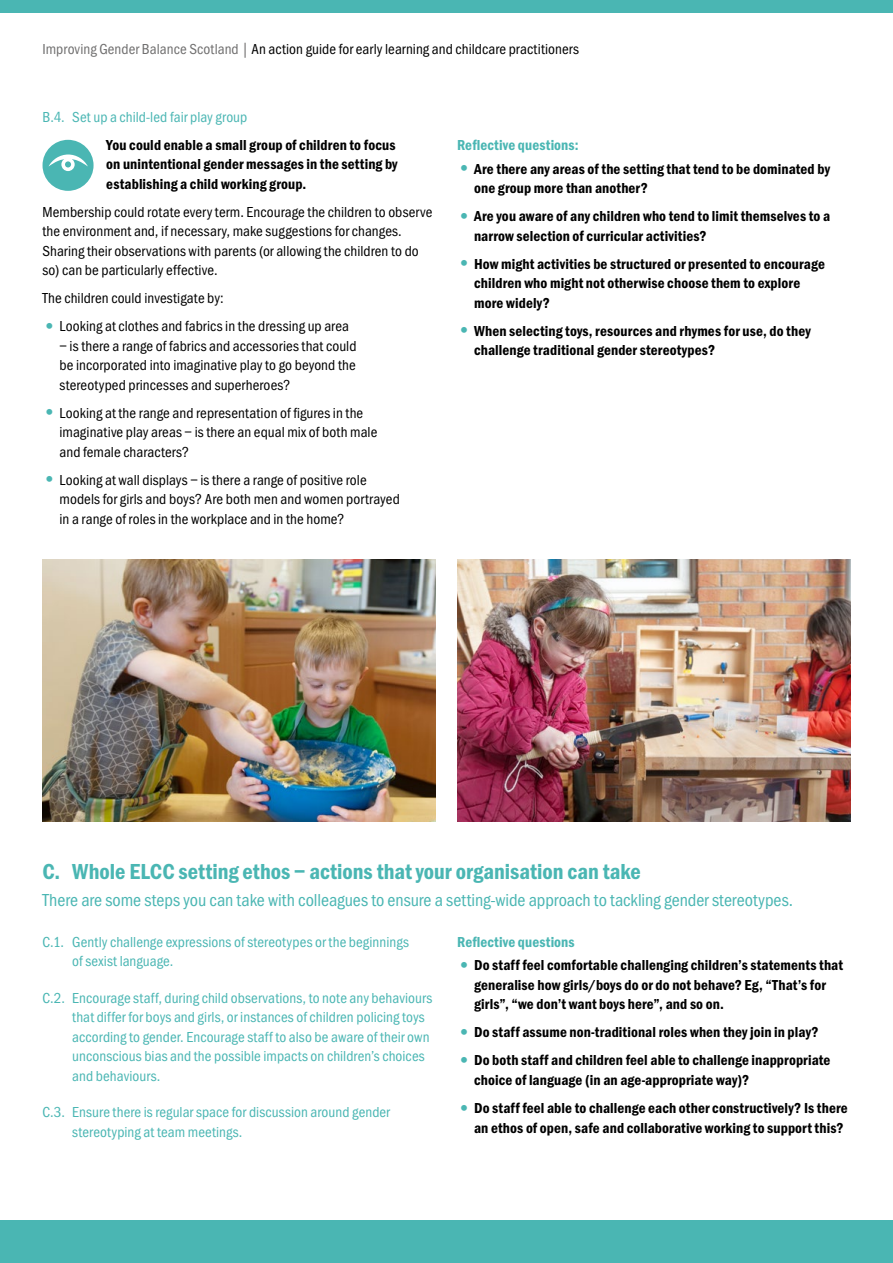
<style>
.page{position:relative;width:893px;height:1263px;background:#fff}
.page>*{position:absolute;margin:0;border:0;box-sizing:border-box;transform-origin:0 0}
.t1{font:600 22.5px "Franklin Got Cd Io P";color:#4ab6b3}
.t2{font:18px "Franklin Got Cd Io P";color:#4ab6b3}
.t3{font:600 15px/19.5px "Franklin Got Cd Io P";letter-spacing:.005em;color:#000}
.t4{font:15px/19.5px "Franklin Got Cd Io P";letter-spacing:.005em;color:#000}
.t5{font:15px/19.5px "Franklin Got Cd Io P";letter-spacing:.005em;color:#4ab6b3}
.t6{font:600 15px "Franklin Got Cd Io P";letter-spacing:.01em;color:#4ab6b3}
.s1{color:#706f6f}
.s2{font-size:21px;color:#4ab6b3}
</style>
<div class="page">
<div style="left:43px;top:140px;width:51px;height:51px;background:#4ab6b3;border-radius:50%"></div>
<svg style="left:61px;top:158px;width:14px;height:13px"></svg>
<svg style="left:49px;top:154px;width:39px;height:13px"></svg>
<img style="left:43px;top:560px;width:393px;height:261px">
<img style="left:457px;top:560px;width:393px;height:261px">
<div style="left:0;top:1220px;width:893px;height:43px;background:#4ab6b3"></div>
<div style="left:0;top:0;width:893px;height:13px;background:#4ab6b3"></div>
<p class="t4" style="left:43px;top:39px;width:538px"><span class="s1">Improving Gender Balance Scotland |</span> An action guide for early learning and childcare practitioners</p>
<p class="t5" style="left:43px;top:107px;width:206px">B.4. Set up a child-led fair play group</p>
<p class="t3" style="left:106px;top:135px;width:293px">You could enable a small group of children to focus on unintentional gender messages in the setting by establishing a child working group.</p>
<p class="t4" style="left:43px;top:202px;width:391px">Membership could rotate every term. Encourage the children to observe the environment and, if necessary, make suggestions for changes.<br>Sharing their observations with parents (or allowing the children to do so) can be particularly effective.</p>
<p class="t4" style="left:43px;top:289px;width:183px">The children could investigate by:</p>
<p class="t4" style="left:43px;top:317px;width:308px"><span class="s2">•</span> Looking at clothes and fabrics in the dressing up area</p>
<p class="t4" style="left:60px;top:336px;width:298px;text-align:justify">– is there a range of fabrics and accessories that could be incorporated into imaginative play to go beyond the stereotyped princesses and superheroes?</p>
<p class="t4" style="left:60px;top:403px;width:319px;text-indent:-17px"><span class="s2">•</span> Looking at the range and representation of figures in the imaginative play areas – is there an equal mix of both male and female characters?</p>
<p class="t4" style="left:60px;top:470px;width:342px;text-indent:-17px"><span class="s2">•</span> Looking at wall displays – is there a range of positive role models for girls and boys? Are both men and women portrayed in a range of roles in the workplace and in the home?</p>
<p class="t6" style="left:457px;top:136px;width:123px">Reflective questions:</p>
<p class="t3" style="left:474px;top:159px;width:357px;text-indent:-17px"><span class="s2">•</span> Are there any areas of the setting that tend to be dominated by one group more than another?</p>
<p class="t3" style="left:474px;top:206px;width:358px;text-indent:-17px"><span class="s2">•</span> Are you aware of any children who tend to limit themselves to a narrow selection of curricular activities?</p>
<p class="t3" style="left:474px;top:254px;width:352px;text-indent:-17px"><span class="s2">•</span> How might activities be structured or presented to encourage children who might not otherwise choose them to explore more widely?</p>
<p class="t3" style="left:474px;top:321px;width:338px;text-indent:-17px"><span class="s2">•</span> When selecting toys, resources and rhymes for use, do they challenge traditional gender stereotypes?</p>
<h1 class="t1" style="left:43px;top:859px;width:600px">C. Whole ELCC setting ethos – actions that your organisation can take</h1>
<p class="t2" style="left:43px;top:890px;width:752px">There are some steps you can take with colleagues to ensure a setting-wide approach to tackling gender stereotypes.</p>
<p class="t5" style="left:72px;top:932px;width:338px;text-indent:-30px">C.1. Gently challenge expressions of stereotypes or the beginnings of sexist language.</p>
<p class="t5" style="left:72px;top:988px;width:362px;text-indent:-30px">C.2. Encourage staff, during child observations, to note any behaviours that differ for boys and girls, or instances of children policing toys according to gender. Encourage staff to also be aware of their own unconscious bias and the possible impacts on children’s choices and behaviours.</p>
<p class="t5" style="left:72px;top:1103px;width:319px;text-indent:-30px">C.3. Ensure there is regular space for discussion around gender stereotyping at team meetings.</p>
<p class="t6" style="left:457px;top:933px;width:119px">Reflective questions</p>
<p class="t3" style="left:474px;top:956px;width:370px;text-indent:-17px"><span class="s2">•</span> Do staff feel comfortable challenging children’s statements that generalise how girls/boys do or do not behave? Eg, “That’s for girls”, “we don’t want boys here”, and so on.</p>
<p class="t3" style="left:457px;top:1023px;width:363px"><span class="s2">•</span> Do staff assume non-traditional roles when they join in play?</p>
<p class="t3" style="left:474px;top:1051px;width:358px;text-indent:-17px"><span class="s2">•</span> Do both staff and children feel able to challenge inappropriate choice of language (in an age-appropriate way)?</p>
<p class="t3" style="left:457px;top:1098px;width:392px;text-align:right"><span class="s2">•</span> Do staff feel able to challenge each other constructively? Is there an ethos of open, safe and collaborative working to support this?</p>
</div>
